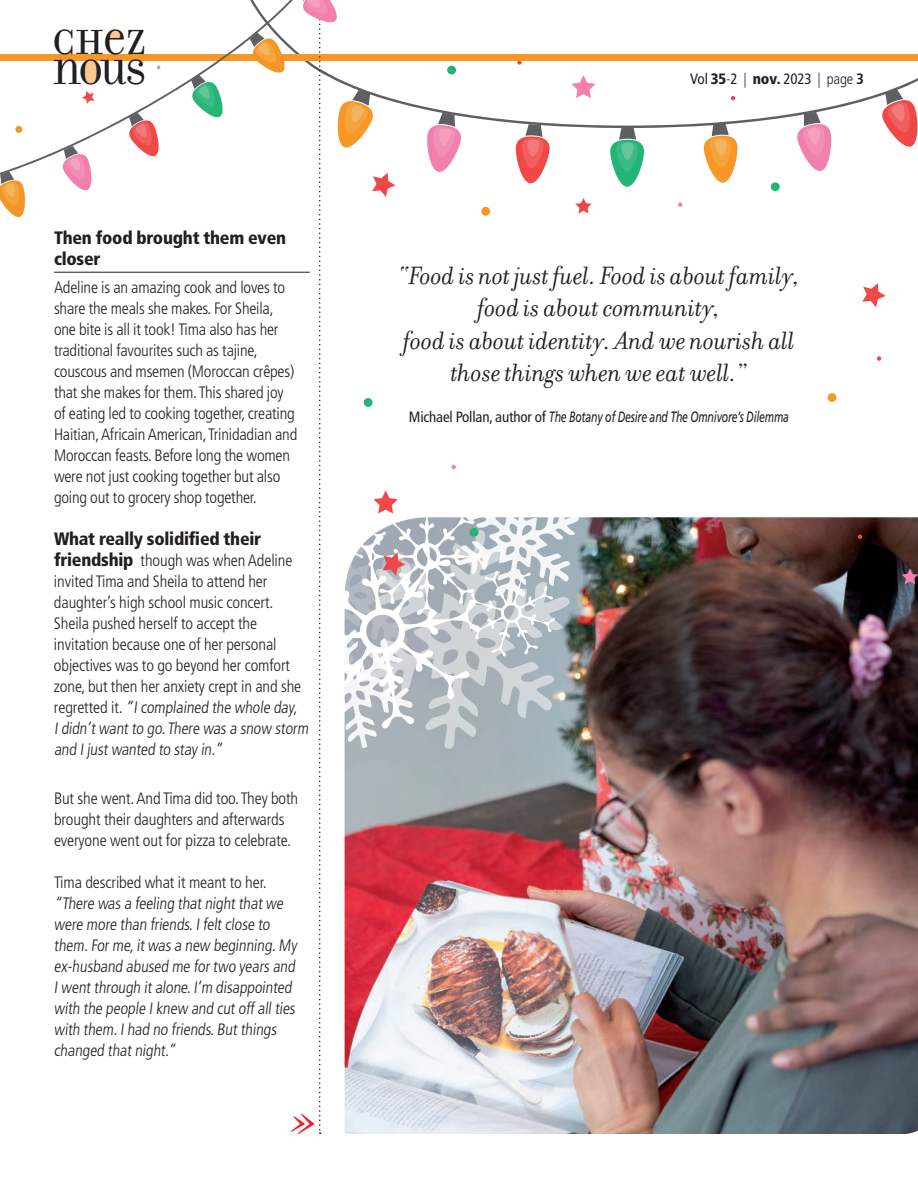
<style>
.page{position:relative;width:918px;height:1188px;background:#fff}
.page>*{position:absolute;margin:0;border:0;box-sizing:border-box;transform-origin:0 0}
.t1{font:italic 44.85px "Filosofia";color:#ee1d23}
.t2{font:37.5px/29.7px "Filosofia Unicase";letter-spacing:-.03em;color:#231f20}
.t3{font:italic 27px/32.4px "Filosofia";letter-spacing:-.005em;color:#231f20;text-align:center}
.t4{font:900 condensed 18px/21px "Frutiger";letter-spacing:-.015em;color:#231f20}
.t5{font:300 condensed 16.5px/21px "Frutiger";letter-spacing:-.01em;color:#231f20}
.t6{font:italic 15px "Frutiger";letter-spacing:-.015em;color:#231f20;scale:.7 1}
.t7{font:condensed 15px "Frutiger";letter-spacing:-.01em;color:#231f20}
.s1{font-weight:900;font-size:18px}
.s2{font-weight:900}
.s3{font-weight:300}
.s4{font-weight:700}
.s5{font-style:normal;font-stretch:condensed}
</style>
<div class="page">
<svg style="left:0;top:193px;width:25px;height:24px"></svg>
<img style="left:238px;top:0;width:680px;height:1134px">
<svg style="left:0;top:0;width:326px;height:193px"></svg>
<hr style="left:54px;top:272px;width:256px;height:1px;background:#231f20">
<h2 class="t2" style="left:52px;top:28px;width:95px">CHEZ<br>NOUS</h2>
<p class="t4" style="left:54px;top:227px;width:234px">Then food brought them even closer</p>
<p class="t5" style="left:54px;top:277px;width:245px">Adeline is an amazing cook and loves to share the meals she makes. For Sheila, one bite is all it took! Tima also has her traditional favourites such as tajine, couscous and msemen (Moroccan crêpes) that she makes for them. This shared joy of eating led to cooking together, creating Haitian, Africain American, Trinidadian and Moroccan feasts. Before long the women were not just cooking together but also going out to grocery shop together.</p>
<p class="t4" style="left:54px;top:528px;width:209px">What really solidified their</p>
<p class="t5" style="left:54px;top:550px;width:258px"><span class="s1">friendship</span> though was when Adeline invited Tima and Sheila to attend her daughter’s high school music concert.<br>Sheila pushed herself to accept the invitation because one of her personal objectives was to go beyond her comfort zone, but then her anxiety crept in and she regretted it. “Icomplained the whole day, Ididn’twantto go.There was a snow storm and Ijustwanted to stay in.”</p>
<p class="t5" style="left:54px;top:788px;width:246px">But she went. And Tima did too. They both brought their daughters and afterwards everyone went out for pizza to celebrate.</p>
<p class="t5" style="left:54px;top:872px;width:247px">Tima described what it meant to her. “There was a feeling thatnightthatwe were more than friends.Ifeltclose to them.Forme,itwas a new beginning.My ex-husband abused me fortwo years and Iwentthrough italone.I’m disappointed with the people Iknew and cutoffallties with them.Ihad no friends.Butthings changed thatnight.”</p>
<h1 class="t1" style="left:290px;top:1098px;width:31px">»</h1>
<p class="t7" style="left:690px;top:70px;width:175px">Vol <span class="s2">35</span><span class="s3">-</span>2 <span class="s3">|</span> <span class="s2">nov.</span> 2023 <span class="s3">| page</span> <span class="s4">3</span></p>
<h3 class="t3" style="left:398px;top:260px;width:403px">“Food is not just fuel. Food is about family, food is about community,<br>food is about identity. And we nourish all those things when we eat well.”</h3>
<p class="t6" style="left:409px;top:408px;width:545px"><span class="s5">Michael Pollan, author of</span> The Botany of Desire and The Omnivore’s Dilemma</p>
</div>
